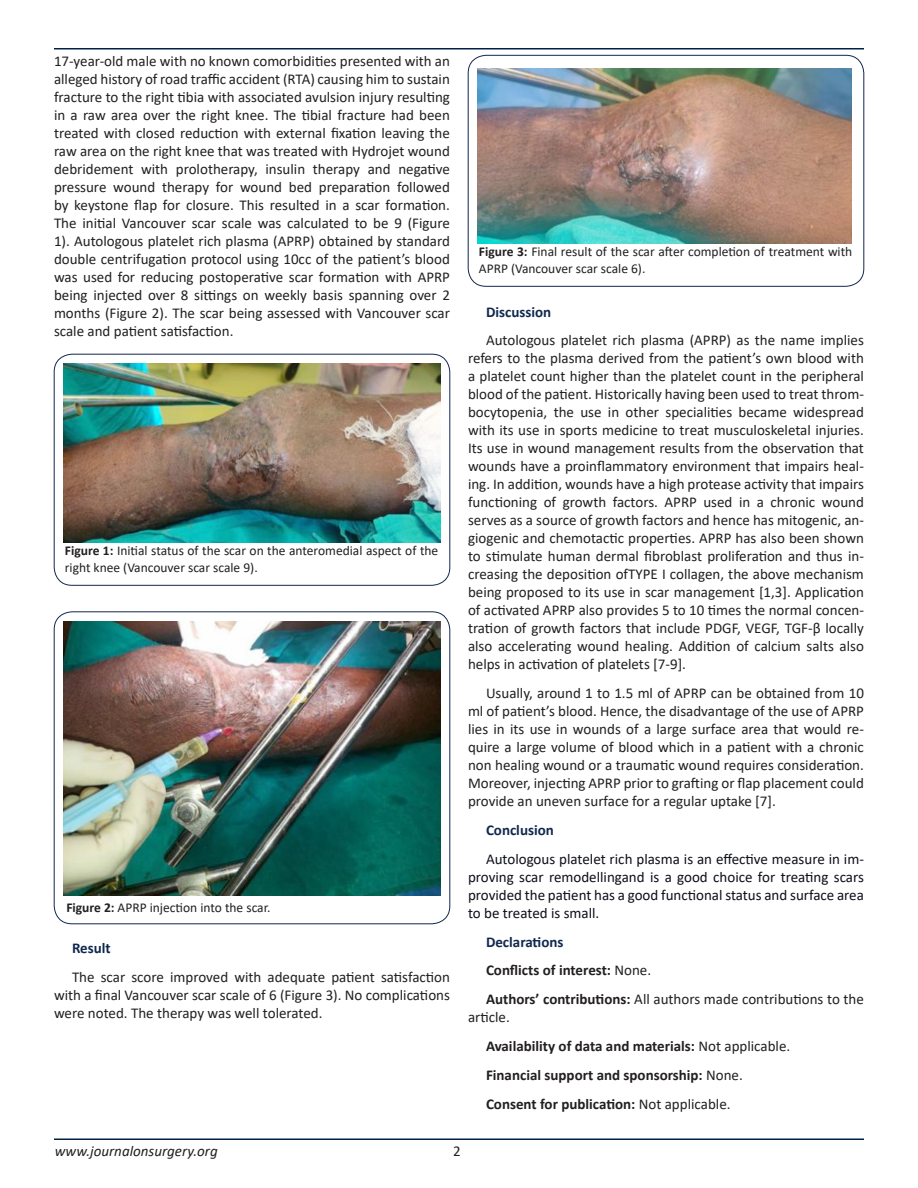
<style>
.page{position:relative;width:918px;height:1188px;background:#fff}
.page>*{position:absolute;margin:0;border:0;box-sizing:border-box;transform-origin:0 0}
.t1{font:15px/18px "Calibri";color:#231f20;text-align:justify}
.t2{font:15px/18px "Calibri";color:#0e101a;text-align:justify}
.t3{font:700 15px "Calibri";color:#231f20}
.t4{font:700 15px "Calibri";color:#11284e}
.t5{font:italic 15px "Calibri";color:#231f20}
.t6{font:13.5px/16.5px "Calibri";color:#231f20}
.s1{font-weight:700}
.s2{font-weight:400}
</style>
<div class="page">
<hr style="left:54px;top:48px;width:810px;height:2px;background:#002147">
<hr style="left:54px;top:1138px;width:810px;height:2px;background:#002147">
<div style="left:54px;top:354px;width:396px;height:231px;border:1px solid #11284e;border-radius:18px"></div>
<img style="left:63px;top:363px;width:378px;height:179px">
<div style="left:54px;top:612px;width:396px;height:312px;border:1px solid #11284e;border-radius:18px"></div>
<img style="left:63px;top:621px;width:378px;height:274px">
<div style="left:468px;top:55px;width:396px;height:231px;border:1px solid #11284e;border-radius:18px"></div>
<img style="left:477px;top:68px;width:375px;height:176px">
<p class="t1" style="left:54px;top:52px;width:398px">17-year-old male with no known comorbidities presented with an alleged history of road traffic accident (RTA) causing him to sustain fracture to the right tibia with associated avulsion injury resulting in a raw area over the right knee. The tibial fracture had been treated with closed reduction with external fixation leaving the raw area on the right knee that was treated with Hydrojet wound debridement with prolotherapy, insulin therapy and negative pressure wound therapy for wound bed preparation followed by keystone flap for closure. This resulted in a scar formation.<br>The initial Vancouver scar scale was calculated to be 9 (Figure 1). Autologous platelet rich plasma (APRP) obtained by standard double centrifugation protocol using 10cc of the patient’s blood was used for reducing postoperative scar formation with APRP being injected over 8 sittings on weekly basis spanning over 2 months (Figure 2). The scar being assessed with Vancouver scar scale and patient satisfaction.</p>
<p class="t6" style="left:65px;top:542px;width:375px"><span class="s1">Figure 1:</span> Initial status of the scar on the anteromedial aspect of the right knee (Vancouver scar scale 9).</p>
<p class="t6" style="left:66px;top:899px;width:206px"><span class="s1">Figure 2:</span> APRP injection into the scar.</p>
<p class="t4" style="left:72px;top:937px;width:40px">Result</p>
<p class="t1" style="left:54px;top:967px;width:397px;text-indent:18px">The scar score improved with adequate patient satisfaction with a final Vancouver scar scale of 6 (Figure 3). No complications were noted. The therapy was well tolerated.</p>
<p class="t6" style="left:479px;top:243px;width:375px"><span class="s1">Figure 3:</span> Final result of the scar after completion of treatment with<br>APRP (Vancouver scar scale 6).</p>
<p class="t4" style="left:486px;top:301px;width:67px">Discussion</p>
<p class="t1" style="left:468px;top:331px;width:397px;text-indent:18px">Autologous platelet rich plasma (APRP) as the name implies refers to the plasma derived from the patient’s own blood with a platelet count higher than the platelet count in the peripheral blood of the patient. Historically having been used to treat throm&shy;bocytopenia, the use in other specialities became widespread with its use in sports medicine to treat musculoskeletal injuries.<br>Its use in wound management results from the observation that wounds have a proinflammatory environment that impairs heal&shy;ing. In addition, wounds have a high protease activity that impairs functioning of growth factors. APRP used in a chronic wound serves as a source of growth factors and hence has mitogenic, an&shy;giogenic and chemotactic properties. APRP has also been shown to stimulate human dermal fibroblast proliferation and thus in&shy;creasing the deposition ofTYPE I collagen, the above mechanism being proposed to its use in scar management [1,3]. Application of activated APRP also provides 5 to 10 times the normal concen&shy;tration of growth factors that include PDGF, VEGF, TGF-β locally also accelerating wound healing. Addition of calcium salts also helps in activation of platelets [7-9].</p>
<p class="t1" style="left:468px;top:684px;width:397px;text-indent:18px">Usually, around 1 to 1.5 ml of APRP can be obtained from 10 ml of patient’s blood. Hence, the disadvantage of the use of APRP lies in its use in wounds of a large surface area that would re&shy;quire a large volume of blood which in a patient with a chronic non healing wound or a traumatic wound requires consideration.<br>Moreover, injecting APRP prior to grafting or flap placement could provide an uneven surface for a regular uptake [7].</p>
<p class="t4" style="left:486px;top:819px;width:69px">Conclusion</p>
<p class="t2" style="left:468px;top:849px;width:397px;text-indent:18px">Autologous platelet rich plasma is an effective measure in im&shy;proving scar remodellingand is a good choice for treating scars provided the patient has a good functional status and surface area to be treated is small.</p>
<p class="t4" style="left:486px;top:931px;width:79px">Declarations</p>
<p class="t3" style="left:486px;top:960px;width:167px">Conflicts of interest: <span class="s2">None.</span></p>
<p class="t1" style="left:468px;top:990px;width:397px;text-indent:18px"><span class="s1">Authors’ contributions:</span> All authors made contributions to the article.</p>
<p class="t3" style="left:486px;top:1035px;width:306px">Availability of data and materials: <span class="s2">Not applicable.</span></p>
<p class="t3" style="left:486px;top:1064px;width:258px">Financial support and sponsorship: <span class="s2">None.</span></p>
<p class="t3" style="left:486px;top:1093px;width:246px">Consent for publication: <span class="s2">Not applicable.</span></p>
<p class="t5" style="left:55px;top:1140px;width:164px">www.journalonsurgery.org</p>
<p class="t1" style="left:453px;top:1141px;width:9px">2</p>
</div>
